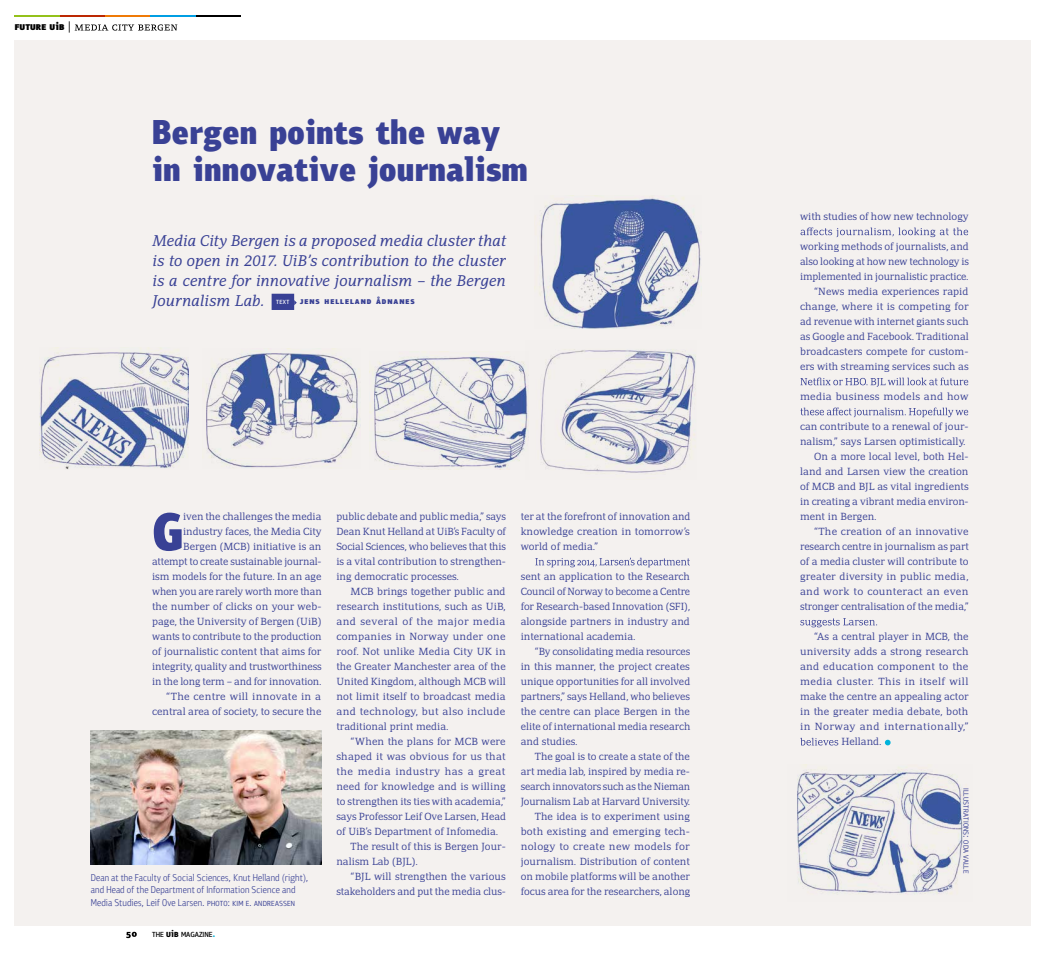
<style>
.page{position:relative;width:1045px;height:958px;background:#fff}
.page>*{position:absolute;margin:0;border:0;box-sizing:border-box;transform-origin:0 0}
.t1{font:900 35px "PF Bulletin Sans Pro";color:#394195}
.t2{font:italic 15px/20px "PF Adamant Pro";letter-spacing:-.015em;color:#394195;text-align:justify}
.t3{font:300 11.25px "PF Adamant Pro";color:#000}
.t4{font:300 10px/15px "PF Adamant Pro";color:#394195;text-align:justify}
.t5{font:300 10px "PF Bulletin Sans Pro";color:#394195}
.t6{font:300 10px "PF Adamant Pro";letter-spacing:.025em;color:#394195}
.t7{font:300 10px "PF Adamant Pro";letter-spacing:.035em;color:#394195}
.t8{font:300 10px "PF Adamant Pro";letter-spacing:.04em;color:#394195}
.t9{font:300 10px "PF Adamant Pro";letter-spacing:.02em;color:#394195}
.t10{font:300 10px "PF Adamant Pro";letter-spacing:.045em;color:#394195}
.t11{font:300 10px "PF Adamant Pro";letter-spacing:.03em;color:#394195}
.t12{font:10px "PF Bulletin Sans Pro";color:#000}
.t13{font:900 9.38px "PF Bulletin Sans Pro";color:#394195}
</style>
<div class="page">
<div style="left:15px;top:40px;width:1016px;height:885px;background:#f4f1ef"></div>
<div style="left:272px;top:294px;width:22px;height:16px;background:#394195"></div>
<svg style="left:535px;top:557px;width:155px;height:10px"></svg>
<svg style="left:801px;top:227px;width:167px;height:10px"></svg>
<svg style="left:800px;top:377px;width:168px;height:10px"></svg>
<svg style="left:800px;top:407px;width:168px;height:10px"></svg>
<svg style="left:800px;top:618px;width:77px;height:9px"></svg>
<svg style="left:800px;top:737px;width:38px;height:8px"></svg>
<svg style="left:885px;top:739px;width:6px;height:6px"></svg>
<svg style="left:75px;top:24px;width:102px;height:7px"></svg>
<hr style="left:196px;top:15px;width:45px;height:2px;background:#000">
<hr style="left:15px;top:15px;width:45px;height:2px;background:#94c11a">
<hr style="left:60px;top:15px;width:45px;height:2px;background:#bc2802">
<hr style="left:105px;top:15px;width:46px;height:2px;background:#ef7a06">
<hr style="left:151px;top:15px;width:45px;height:2px;background:#009ee3">
<img style="left:91px;top:730px;width:230px;height:134px">
<img style="left:528px;top:349px;width:168px;height:125px">
<img style="left:369px;top:351px;width:159px;height:119px">
<img style="left:206px;top:348px;width:154px;height:120px">
<img style="left:39px;top:348px;width:149px;height:121px">
<img style="left:534px;top:196px;width:167px;height:132px">
<img style="left:797px;top:764px;width:170px;height:130px">
<svg style="left:126px;top:931px;width:11px;height:7px"></svg>
<svg style="left:964px;top:809px;width:3px;height:13px"></svg>
<svg style="left:964px;top:845px;width:3px;height:7px"></svg>
<svg style="left:964px;top:858px;width:3px;height:4px"></svg>
<svg style="left:294px;top:299px;width:3px;height:6px"></svg>
<p class="t3" style="left:20px;top:20px;width:53px">◆▼◆ ◆ |</p>
<h1 class="t1" style="left:240px;top:111px;width:152px">■ □■▼▲▼</h1>
<h1 class="t1" style="left:163px;top:148px;width:340px">■ ■■□❖ ▼❖ □◆■ ●▲</h1>
<h2 class="t2" style="left:152px;top:231px;width:355px">Media City Bergen is a proposed media cluster that is to open in 2017. UiB’s contribution to the cluster is a centre for innovative journalism – the Bergen Journalism Lab. <sup>▼</sup> <sup>▼</sup></h2>
<p class="t13" style="left:335px;top:295px;width:32px">●●●■</p>
<p class="t13" style="left:387px;top:295px;width:29px">■■▲</p>
<p class="t4" style="left:152px;top:509px;width:171px;text-align:right">iven the challenges the media industry faces, the Media City Bergen (MCB) initiative is an attempt to create sustainable journal&shy;ism models for the future. In an age when you are rarely worth more than the number of clicks on your web&shy;page, the University of Bergen (UiB) wants to contribute to the production of journalistic content that aims for integrity, quality and trustworthiness in the long term – and for innovation. “The centre will innovate in a central area of society, to secure the</p>
<p class="t4" style="left:336px;top:509px;width:171px">public debate and public media,” says Dean Knut Helland at UiB’s Faculty of Social Sciences, who believes that this is a vital contribution to strengthen&shy;ing democratic processes.</p>
<p class="t4" style="left:336px;top:584px;width:171px;text-indent:14px">MCB brings together public and research institutions, such as UiB, and several of the major media companies in Norway under one roof. Not unlike Media City UK in the Greater Manchester area of the United Kingdom, although MCB will not limit itself to broadcast media and technology, but also include traditional print media.</p>
<p class="t4" style="left:351px;top:734px;width:157px">“When the plans for MCB were</p>
<p class="t9" style="left:336px;top:751px;width:171px">shaped it was obvious for us that</p>
<p class="t10" style="left:336px;top:766px;width:171px">the media industry has a great</p>
<p class="t4" style="left:336px;top:779px;width:171px">need for knowledge and is willing</p>
<p class="t4" style="left:336px;top:794px;width:171px">to strengthen its ties with academia,”</p>
<p class="t4" style="left:336px;top:809px;width:171px">says Professor Leif Ove Larsen, Head</p>
<p class="t4" style="left:336px;top:824px;width:163px">of UiB’s Department of Infomedia.</p>
<p class="t4" style="left:351px;top:839px;width:157px">The result of this is Bergen Jour-</p>
<p class="t4" style="left:336px;top:854px;width:83px">nalism Lab (BJL).</p>
<p class="t4" style="left:351px;top:869px;width:157px">“BJL will strengthen the various</p>
<p class="t4" style="left:336px;top:884px;width:171px">stakeholders and put the media clus-</p>
<p class="t5" style="left:105px;top:871px;width:20px">■ ▼ ▼</p>
<p class="t5" style="left:147px;top:871px;width:49px">◆●▼ □ □ ●</p>
<p class="t5" style="left:212px;top:871px;width:64px">■ ▲ ■◆▼ ★ ●● ■</p>
<p class="t5" style="left:173px;top:884px;width:49px">▼ ■▼ □ ■□</p>
<p class="t5" style="left:235px;top:884px;width:16px">▼□■</p>
<p class="t5" style="left:119px;top:896px;width:24px">▼◆ ▲</p>
<p class="t5" style="left:168px;top:896px;width:36px">❖ ▲ ■</p>
<p class="t5" style="left:216px;top:896px;width:14px">□▼□</p>
<p class="t5" style="left:258px;top:896px;width:38px">■ ▲▲■</p>
<p class="t12" style="left:205px;top:927px;width:6px">■</p>
<p class="t4" style="left:521px;top:509px;width:171px">ter at the forefront of innovation and knowledge creation in tomorrow’s world of media.”</p>
<p class="t4" style="left:521px;top:569px;width:171px">sent an application to the Research Council of Norway to become a Centre for Research-based Innovation (SFI), alongside partners in industry and international academia.</p>
<p class="t4" style="left:521px;top:644px;width:171px;text-indent:14px">“By consolidating media resources in this manner, the project creates unique opportunities for all involved partners,” says Helland, who believes the centre can place Bergen in the elite of international media research and studies.</p>
<p class="t4" style="left:521px;top:749px;width:171px;text-align:right">The goal is to create a state of the art media lab, inspired by media re&shy;search innovators such as the Nieman Journalism Lab at Harvard University.<br>The idea is to experiment using both existing and emerging tech&shy;nology to create new models for journalism. Distribution of content on mobile platforms will be another focus area for the researchers, along</p>
<p class="t4" style="left:800px;top:209px;width:170px">with studies of how new technology</p>
<p class="t4" style="left:800px;top:239px;width:170px;text-align:right">working methods of journalists, and also looking at how new technology is implemented in journalistic practice. “News media experiences rapid change, where it is competing for ad revenue with internet giants such as Google and Facebook. Traditional broadcasters compete for custom&shy;ers with streaming services such as</p>
<p class="t6" style="left:800px;top:391px;width:170px">media business models and how</p>
<p class="t4" style="left:800px;top:419px;width:170px">can contribute to a renewal of jour-</p>
<p class="t4" style="left:800px;top:434px;width:167px">nalism,” says Larsen optimistically.</p>
<p class="t4" style="left:814px;top:449px;width:156px">On a more local level, both Hel-</p>
<p class="t4" style="left:800px;top:464px;width:170px">land and Larsen view the creation</p>
<p class="t4" style="left:800px;top:479px;width:170px">of MCB and BJL as vital ingredients</p>
<p class="t4" style="left:800px;top:494px;width:170px">in creating a vibrant media environ-</p>
<p class="t4" style="left:800px;top:509px;width:78px">ment in Bergen.</p>
<p class="t4" style="left:814px;top:524px;width:156px">“The creation of an innovative</p>
<p class="t4" style="left:800px;top:539px;width:170px">research centre in journalism as part</p>
<p class="t4" style="left:800px;top:554px;width:170px">of a media cluster will contribute to</p>
<p class="t4" style="left:800px;top:569px;width:170px">greater diversity in public media,</p>
<p class="t11" style="left:800px;top:586px;width:170px">and work to counteract an even</p>
<p class="t4" style="left:800px;top:599px;width:170px">stronger centralisation of the media,”</p>
<p class="t4" style="left:814px;top:629px;width:156px">“As a central player in MCB, the</p>
<p class="t4" style="left:800px;top:644px;width:170px">university adds a strong research</p>
<p class="t6" style="left:800px;top:661px;width:170px">and education component to the</p>
<p class="t7" style="left:800px;top:676px;width:170px">media cluster. This in itself will</p>
<p class="t4" style="left:800px;top:689px;width:170px">make the centre an appealing actor</p>
<p class="t4" style="left:800px;top:704px;width:170px">in the greater media debate, both</p>
<p class="t8" style="left:800px;top:721px;width:170px">in Norway and internationally,”</p>
<p class="t4" style="left:841px;top:734px;width:42px">Helland.</p>
<p class="t5" style="left:973px;top:789px;width:81px;rotate:90deg">●●◆▲▼ ▼ □■▲ □ ❖ ●●</p>
</div>
